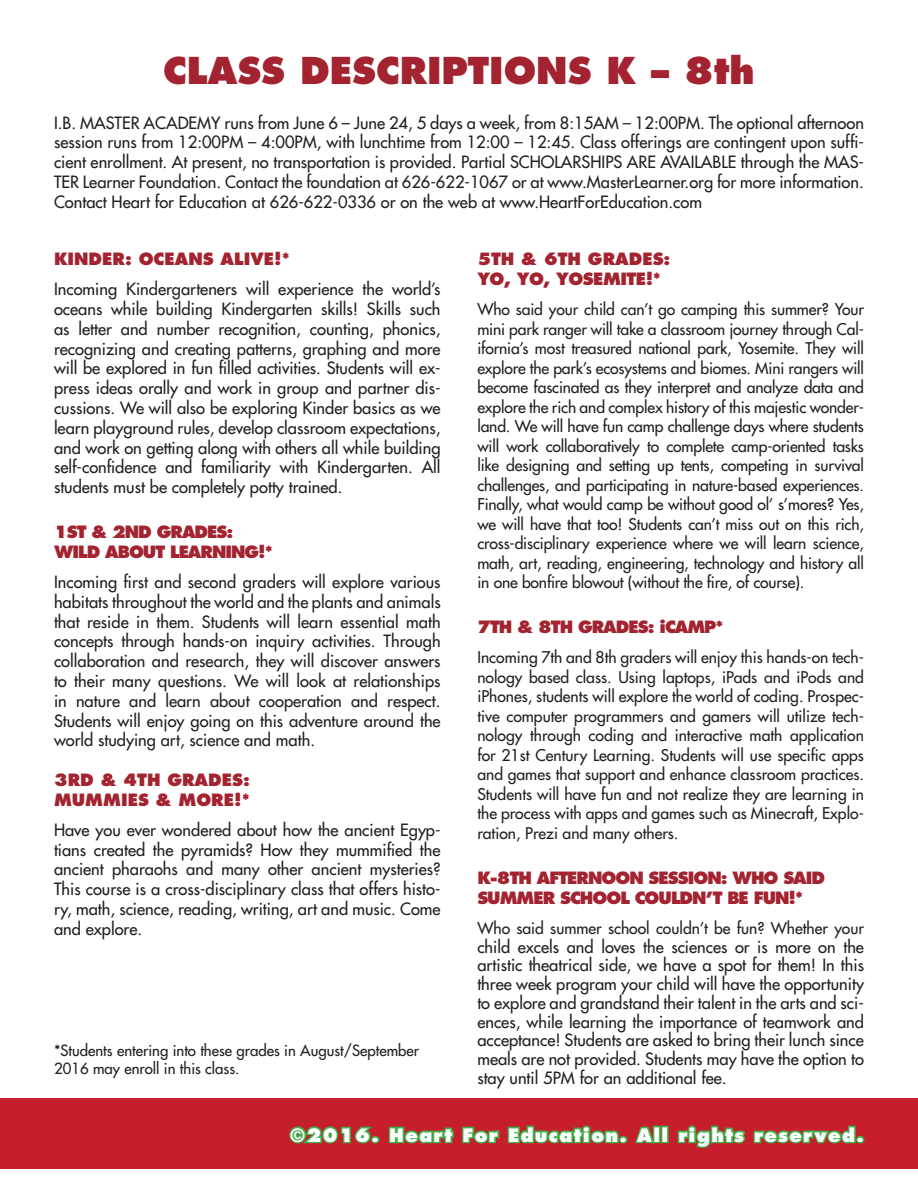
<style>
.page{position:relative;width:918px;height:1188px;background:#fff}
.page>*{position:absolute;margin:0;border:0;box-sizing:border-box;transform-origin:0 0}
.t1{font:800 36px "Futura Std";color:#a32330}
.t2{font:800 18px "Futura Std";letter-spacing:.075em;color:#fff}
.t3{font:500 16.5px/19.8px "Futura Std";color:#231f20;text-align:justify}
.t4{font:800 16.5px/19.8px "Futura Std";letter-spacing:-.06em;color:#a32330}
.t5{font:800 16.5px/19.8px "Futura Std";color:#a32330}
.t6{font:800 16.5px "Futura Std";letter-spacing:-.03em;color:#a32330}
.t7{font:500 15.75px/19.5px "Futura Std";color:#231f20;text-align:justify}
.t8{font:500 15px/18px "Futura Std";color:#231f20}
</style>
<div class="page">
<div style="left:0;top:1098px;width:918px;height:71px;background:#c61e2b"></div>
<svg style="left:289px;top:1126px;width:87px;height:18px"></svg>
<div style="left:371px;top:1136px;width:9px;height:7px;border:3px solid #40ae49;border-radius:50%"></div>
<svg style="left:389px;top:1126px;width:65px;height:18px"></svg>
<svg style="left:462px;top:1125px;width:158px;height:19px"></svg>
<div style="left:619px;top:1136px;width:8px;height:7px;border:3px solid #40ae49;border-radius:50%"></div>
<svg style="left:635px;top:1125px;width:21px;height:19px"></svg>
<div style="left:653px;top:1126px;width:8px;height:17px;border:3px solid #40ae49"></div>
<div style="left:661px;top:1126px;width:8px;height:17px;border:3px solid #40ae49"></div>
<svg style="left:677px;top:1125px;width:180px;height:23px"></svg>
<div style="left:856px;top:1136px;width:8px;height:7px;border:3px solid #40ae49;border-radius:50%"></div>
<p class="t1" style="left:163px;top:47px;width:593px">CLASS DESCRIPTIONS K – 8th</p>
<p class="t3" style="left:54px;top:113px;width:812px">I.B. MASTER ACADEMY runs from June 6 – June 24, 5 days a week, from 8:15AM – 12:00PM. The optional afternoon session runs from 12:00PM – 4:00PM, with lunchtime from 12:00 – 12:45. Class offerings are contingent upon suffi&shy;cient enrollment. At present, no transportation is provided. Partial SCHOLARSHIPS ARE AVAILABLE through the MAS-TER Learner Foundation. Contact the foundation at 626-622-1067 or at www.MasterLearner.org for more information.</p>
<p class="t3" style="left:54px;top:192px;width:650px">Contact Heart for Education at 626-622-0336 or on the web at www.HeartForEducation.com</p>
<p class="t5" style="left:54px;top:249px;width:237px">KINDER: OCEANS ALIVE!*</p>
<p class="t3" style="left:54px;top:279px;width:388px">Incoming Kindergarteners will experience the world’s oceans while building Kindergarten skills! Skills such as letter and number recognition, counting, phonics, recognizing and creating patterns, graphing and more will be explored in fun filled activities. Students will ex&shy;press ideas orally and work in group and partner dis&shy;cussions. We will also be exploring Kinder basics as we learn playground rules, develop classroom expectations, and work on getting along with others all while building self-confidence and familiarity with Kindergarten. All students must be completely potty trained.</p>
<p class="t4" style="left:54px;top:522px;width:221px">1ST &amp; 2ND GRADES:<br>WILD ABOUT LEARNING!*</p>
<p class="t3" style="left:54px;top:572px;width:388px">Incoming first and second graders will explore various habitats throughout the world and the plants and animals that reside in them. Students will learn essential math concepts through hands-on inquiry activities. Through collaboration and research, they will discover answers to their many questions. We will look at relationships in nature and learn about cooperation and respect.<br>Students will enjoy going on this adventure around the world studying art, science and math.</p>
<p class="t5" style="left:54px;top:770px;width:197px">3RD &amp; 4TH GRADES:<br>MUMMIES &amp; MORE!*</p>
<p class="t3" style="left:54px;top:820px;width:388px">Have you ever wondered about how the ancient Egyp&shy;tians created the pyramids? How they mummified the ancient pharaohs and many other ancient mysteries?<br>This course is a cross-disciplinary class that offers histo&shy;ry, math, science, reading, writing, art and music. Come and explore.</p>
<p class="t8" style="left:54px;top:1042px;width:367px">*Students entering into these grades in August/September<br>2016 may enroll in this class.</p>
<p class="t5" style="left:477px;top:249px;width:195px">5TH &amp; 6TH GRADES:</p>
<p class="t6" style="left:477px;top:268px;width:185px">YO, YO, YOSEMITE!*</p>
<p class="t7" style="left:477px;top:300px;width:388px">Who said your child can’t go camping this summer? Your mini park ranger will take a classroom journey through Cal&shy;ifornia’s most treasured national park, Yosemite. They will explore the park’s ecosystems and biomes. Mini rangers will become fascinated as they interpret and analyze data and explore the rich and complex history of this majestic wonder&shy;land. We will have fun camp challenge days where students will work collaboratively to complete camp-oriented tasks like designing and setting up tents, competing in survival challenges, and participating in nature-based experiences.<br>Finally, what would camp be without good ol’ s’mores? Yes, we will have that too! Students can’t miss out on this rich, cross-disciplinary experience where we will learn science, math, art, reading, engineering, technology and history all in one bonfire blowout (without the fire, of course).</p>
<p class="t4" style="left:477px;top:617px;width:248px">7TH &amp; 8TH GRADES: iCAMP*</p>
<p class="t7" style="left:477px;top:648px;width:388px">Incoming 7th and 8th graders will enjoy this hands-on tech&shy;nology based class. Using laptops, iPads and iPods and iPhones, students will explore the world of coding. Prospec&shy;tive computer programmers and gamers will utilize tech&shy;nology through coding and interactive math application for 21st Century Learning. Students will use specific apps and games that support and enhance classroom practices.<br>Students will have fun and not realize they are learning in the process with apps and games such as Minecraft, Explo&shy;ration, Prezi and many others.</p>
<p class="t4" style="left:477px;top:868px;width:349px">K-8TH AFTERNOON SESSION: WHO SAID<br>SUMMER SCHOOL COULDN’T BE FUN!*</p>
<p class="t7" style="left:477px;top:918px;width:388px">Who said summer school couldn’t be fun? Whether your</p>
<p class="t3" style="left:477px;top:937px;width:388px;line-height:18.8px">child excels and loves the sciences or is more on the artistic theatrical side, we have a spot for them! In this three week program your child will have the opportunity to explore and grandstand their talent in the arts and sci&shy;ences, while learning the importance of teamwork and acceptance! Students are asked to bring their lunch since meals are not provided. Students may have the option to stay until 5PM for an additional fee.</p>
<p class="t2" style="left:291px;top:1124px;width:575px">©2016. Heart For Education. All rights reserved.</p>
</div>
